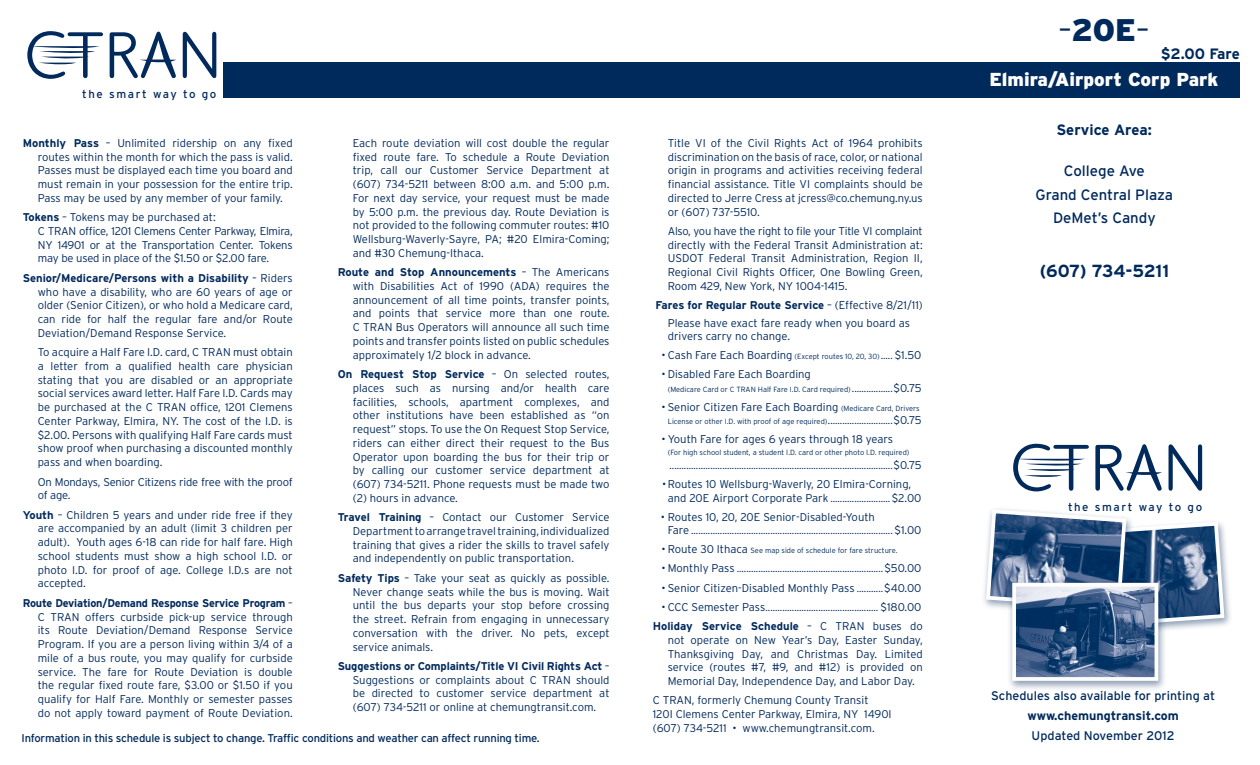
<style>
.page{position:relative;width:1260px;height:765px;background:#fff}
.page>*{position:absolute;margin:0;border:0;box-sizing:border-box;transform-origin:0 0}
.t1{font:900 31.25px "Interstate";color:#00295c}
.t2{font:900 18.75px "Interstate";color:#fff}
.t3{font:700 17.5px "Interstate";letter-spacing:-.01em;color:#00295c}
.t4{font:15px/23.8px "Interstate";color:#00295c;text-align:center}
.t5{font:700 15px "Interstate";color:#00295c}
.t6{font:12.5px "Interstate";color:#00295c}
.t7{font:700 12.5px "Interstate";color:#00295c}
.t8{font:11.5px "Interstate";letter-spacing:.14em;color:#00295c}
.t9{font:300 11.25px/13.8px "Interstate";color:#00295c;text-align:justify}
.t10{font:300 11.25px/13.8px "Interstate";color:#00295c;text-align:justify;scale:.95 1}
.t11{font:11.25px "Interstate";letter-spacing:-.02em;color:#00295c}
.t12{font:300 11.25px/13.8px "Interstate";letter-spacing:-.02em;color:#00295c}
.t13{font:700 11.25px "Interstate";color:#00295c}
.t14{font:300 10px "Interstate";color:#00295c}
.t15{font:300 7.5px "Interstate";color:#00295c}
.s1{font-weight:700}
.s2{font-weight:300}
.s3{font-size:7.5px}
.s4{font-size:10px}
.s5{font-size:11.25px}
</style>
<div class="page">
<div style="left:223px;top:62px;width:1017px;height:36px;background:#00295c"></div>
<svg style="left:27px;top:31px;width:76px;height:48px"></svg>
<svg style="left:183px;top:32px;width:33px;height:46px"></svg>
<svg style="left:110px;top:32px;width:66px;height:46px"></svg>
<div style="left:1102px;top:519px;width:130px;height:116px;background:#00295c;opacity:.45"></div>
<svg style="left:984px;top:509px;width:242px;height:119px"></svg>
<svg style="left:1013px;top:444px;width:76px;height:47px"></svg>
<svg style="left:1169px;top:444px;width:33px;height:47px"></svg>
<svg style="left:1095px;top:444px;width:67px;height:47px"></svg>
<div style="left:1007px;top:580px;width:160px;height:111px;background:#00295c;opacity:.45"></div>
<img style="left:1017px;top:588px;width:136px;height:88px">
<div style="left:1012px;top:583px;width:146px;height:98px;border:4px solid #fff"></div>
<p class="t8" style="left:82px;top:87px;width:136px">the smart way to go</p>
<p class="t9" style="left:38px;top:136px;width:257px;text-indent:-15px"><span class="s1">Monthly Pass</span> – Unlimited ridership on any fixed routes within the month for which the pass is valid.<br>Passes must be displayed each time you board and must remain in your possession for the entire trip.<br>Pass may be used by any member of your family.</p>
<p class="t9" style="left:23px;top:210px;width:195px"><span class="s1">Tokens</span> – Tokens may be purchased at:</p>
<p class="t9" style="left:38px;top:224px;width:257px">C TRAN office, 1201 Clemens Center Parkway, Elmira, NY 14901 or at the Transportation Center. Tokens may be used in place of the $1.50 or $2.00 fare.</p>
<p class="t9" style="left:38px;top:271px;width:257px;text-indent:-15px"><span class="s1">Senior/Medicare/Persons with a Disability</span> – Riders who have a disability, who are 60 years of age or older (Senior Citizen), or who hold a Medicare card, can ride for half the regular fare and/or Route Deviation/Demand Response Service.</p>
<p class="t9" style="left:38px;top:345px;width:257px">To acquire a Half Fare I.D. card, C TRAN must obtain a letter from a qualified health care physician stating that you are disabled or an appropriate social services award letter. Half Fare I.D. Cards may be purchased at the C TRAN office, 1201 Clemens Center Parkway, Elmira, NY. The cost of the I.D. is $2.00. Persons with qualifying Half Fare cards must show proof when purchasing a discounted monthly pass and when boarding.</p>
<p class="t12" style="left:38px;top:475px;width:257px">On Mondays, Senior Citizens ride free with the proof of age.</p>
<p class="t9" style="left:38px;top:508px;width:257px;text-indent:-15px"><span class="s1">Youth</span> – Children 5 years and under ride free if they are accompanied by an adult (limit 3 children per adult). Youth ages 6-18 can ride for half fare. High school students must show a high school I.D. or photo I.D. for proof of age. College I.D.s are not accepted.</p>
<p class="t10" style="left:38px;top:596px;width:270px;text-indent:-15px"><span class="s1">Route Deviation/Demand Response Service Program</span> – C TRAN offers curbside pick-up service through its Route Deviation/Demand Response Service Program. If you are a person living within 3/4 of a mile of a bus route, you may qualify for curbside service. The fare for Route Deviation is double the regular fixed route fare, $3.00 or $1.50 if you qualify for Half Fare. Monthly or semester passes do not apply toward payment of Route Deviation.</p>
<p class="t9" style="left:353px;top:136px;width:258px">Each route deviation will cost double the regular fixed route fare. To schedule a Route Deviation trip, call our Customer Service Department at (607) 734-5211 between 8:00 a.m. and 5:00 p.m.<br>For next day service, your request must be made by 5:00 p.m. the previous day. Route Deviation is not provided to the following commuter routes: #10<br>Wellsburg-Waverly-Sayre, PA; #20 Elmira-Coming; and #30 Chemung-Ithaca.</p>
<p class="t9" style="left:353px;top:265px;width:258px;text-indent:-15px"><span class="s1">Route and Stop Announcements</span> – The Americans with Disabilities Act of 1990 (ADA) requires the announcement of all time points, transfer points, and points that service more than one route.<br>C TRAN Bus Operators will announce all such time points and transfer points listed on public schedules approximately 1/2 block in advance.</p>
<p class="t9" style="left:353px;top:367px;width:258px;text-indent:-15px"><span class="s1">On Request Stop Service</span> – On selected routes, places such as nursing and/or health care facilities, schools, apartment complexes, and other institutions have been established as “on request” stops. To use the On Request Stop Service, riders can either direct their request to the Bus Operator upon boarding the bus for their trip or by calling our customer service department at (607) 734-5211. Phone requests must be made two (2) hours in advance.</p>
<p class="t9" style="left:353px;top:510px;width:258px;text-indent:-15px"><span class="s1">Travel Training</span> – Contact our Customer Service Department to arrange travel training, individualized training that gives a rider the skills to travel safely and independently on public transportation.</p>
<p class="t9" style="left:353px;top:571px;width:258px;text-indent:-15px"><span class="s1">Safety Tips</span> – Take your seat as quickly as possible.<br>Never change seats while the bus is moving. Wait until the bus departs your stop before crossing the street. Refrain from engaging in unnecessary conversation with the driver. No pets, except service animals.</p>
<p class="t9" style="left:353px;top:659px;width:258px;text-indent:-15px"><span class="s1">Suggestions or Complaints/Title VI Civil Rights Act</span> – Suggestions or complaints about C TRAN should be directed to customer service department at (607) 734-5211 or online at chemungtransit.com.</p>
<p class="t11" style="left:22px;top:731px;width:520px">Information in this schedule is subject to change. Traffic conditions and weather can affect running time.</p>
<p class="t9" style="left:668px;top:136px;width:257px">Title VI of the Civil Rights Act of 1964 prohibits discrimination on the basis of race, color, or national origin in programs and activities receiving federal financial assistance. Title VI complaints should be directed to Jerre Cress at jcress@co.chemung.ny.us or (607) 737-5510.</p>
<p class="t9" style="left:668px;top:224px;width:257px">Also, you have the right to file your Title VI complaint directly with the Federal Transit Administration at:<br>USDOT Federal Transit Administration, Region II, Regional Civil Rights Officer, One Bowling Green, Room 429, New York, NY 1004-1415.</p>
<p class="t13" style="left:656px;top:299px;width:269px">Fares for Regular Route Service <span class="s2">– (Effective 8/21/11)</span></p>
<p class="t9" style="left:668px;top:317px;width:244px;line-height:12.5px">Please have exact fare ready when you board as drivers carry no change.</p>
<p class="t9" style="left:662px;top:348px;width:261px">• Cash Fare Each Boarding <span class="s3">(Except routes 10, 20, 30)</span><span class="s4">.....</span> $1.50</p>
<p class="t9" style="left:662px;top:367px;width:151px">• Disabled Fare Each Boarding</p>
<p class="t15" style="left:668px;top:385px;width:255px">(Medicare Card or C TRAN Half Fare I.D. Card required)<span class="s4">.................</span><span class="s5">$0.75</span></p>
<p class="t9" style="left:662px;top:400px;width:260px">• Senior Citizen Fare Each Boarding <span class="s3">(Medicare Card, Drivers</span></p>
<p class="t15" style="left:668px;top:417px;width:255px">License or other I.D. with proof of age required)<span class="s4">...........................</span><span class="s5">$0.75</span></p>
<p class="t9" style="left:662px;top:432px;width:233px">• Youth Fare for ages 6 years through 18 years</p>
<p class="t15" style="left:668px;top:449px;width:243px">(For high school student, a student I.D. card or other photo I.D. required)</p>
<p class="t14" style="left:670px;top:460px;width:253px">.............................................................................................<span class="s5">$0.75</span></p>
<p class="t9" style="left:668px;top:477px;width:255px;text-indent:-6px">•Routes 10 Wellsburg-Waverly, 20 Elmira-Corning, and 20E Airport Corporate Park <span class="s4">.........................</span>$2.00</p>
<p class="t9" style="left:661px;top:510px;width:216px">• Routes 10, 20, 20E Senior-Disabled-Youth</p>
<p class="t14" style="left:668px;top:525px;width:255px"><span class="s5">Fare</span> .................................................................................... <span class="s5">$1.00</span></p>
<p class="t15" style="left:662px;top:546px;width:237px"><span class="s5">• Route 30 Ithaca</span> See map side of schedule for fare structure.</p>
<p class="t14" style="left:662px;top:563px;width:261px"><span class="s5">• Monthly Pass</span> .............................................................<span class="s5">$50.00</span></p>
<p class="t9" style="left:662px;top:581px;width:261px">• Senior Citizen-Disabled Monthly Pass <span class="s4">...........</span>$40.00</p>
<p class="t14" style="left:662px;top:602px;width:261px"><span class="s5">• CCC Semester Pass</span>............................................... <span class="s5">$180.00</span></p>
<p class="t9" style="left:668px;top:619px;width:257px;text-indent:-15px"><span class="s1">Holiday Service Schedule</span> – C TRAN buses do not operate on New Year’s Day, Easter Sunday, Thanksgiving Day, and Christmas Day. Limited service (routes #7, #9, and #12) is provided on Memorial Day, Independence Day, and Labor Day.</p>
<p class="t9" style="left:653px;top:693px;width:240px;text-align:left">C TRAN, formerly Chemung County Transit<br>120I Clemens Center Parkway, Elmira, NY 1490I (607) 734-5211 • www.chemungtransit.com.</p>
<p class="t1" style="left:1058px;top:12px;width:92px"><span class="s2">–</span>20E<span class="s2">–</span></p>
<p class="t2" style="left:989px;top:69px;width:230px">Elmira/Airport Corp Park</p>
<p class="t5" style="left:1161px;top:45px;width:81px">$2.00 Fare</p>
<p class="t5" style="left:1057px;top:122px;width:97px">Service Area:</p>
<p class="t4" style="left:1036px;top:159px;width:139px">College Ave<br>Grand Central Plaza<br>DeMet’s Candy</p>
<p class="t3" style="left:1040px;top:261px;width:131px">(607) 734-5211</p>
<p class="t8" style="left:1068px;top:500px;width:136px">the smart way to go</p>
<p class="t6" style="left:991px;top:688px;width:225px">Schedules also available for printing at</p>
<p class="t7" style="left:1027px;top:708px;width:153px">www.chemungtransit.com</p>
<p class="t6" style="left:1032px;top:728px;width:145px">Updated November 2012</p>
</div>
